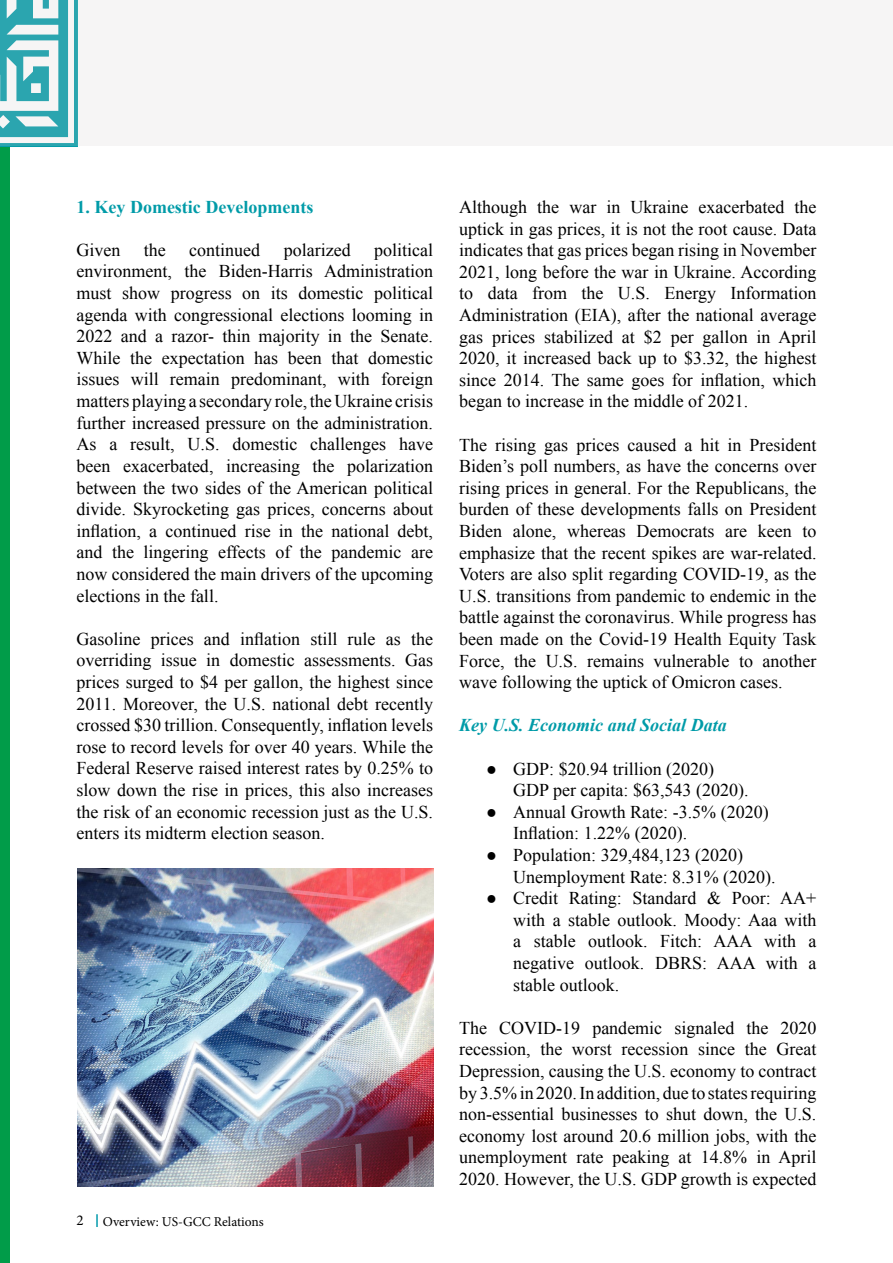
<style>
.page{position:relative;width:893px;height:1263px;background:#fff}
.page>*{position:absolute;margin:0;border:0;box-sizing:border-box;transform-origin:0 0}
.t1{font:18px/21.6px "Times New Roman";color:#000;text-align:justify}
.t2{font:italic 700 18px "Times New Roman";color:#009ba8}
.t3{font:700 18px "Times New Roman";color:#009ba8}
.t4{font:15px "Minion Pro";color:#000}
.t5{font:13.5px "Minion Pro";color:#000}
</style>
<div class="page">
<div style="left:0;top:0;width:893px;height:146px;background:#f6f5f5"></div>
<svg style="left:96px;top:1214px;width:2px;height:13px"></svg>
<div style="left:0;top:147px;width:9px;height:1116px;background:#019c49"></div>
<img style="left:77px;top:868px;width:357px;height:318px">
<p class="t3" style="left:76px;top:194px;width:238px">1. Key Domestic Developments</p>
<p class="t1" style="left:76px;top:239px;width:45px">Given</p>
<p class="t1" style="left:144px;top:239px;width:23px">the</p>
<p class="t1" style="left:189px;top:239px;width:72px">continued</p>
<p class="t1" style="left:284px;top:239px;width:68px">polarized</p>
<p class="t1" style="left:76px;top:239px;width:358px;text-indent:298px">political environment, the Biden-Harris Administration must show progress on its domestic political agenda with congressional elections looming in 2022 and a razor- thin majority in the Senate.<br>While the expectation has been that domestic issues will remain predominant, with foreign matters playing a secondary role, the Ukraine crisis further increased pressure on the administration.<br>As a result, U.S. domestic challenges have been exacerbated, increasing the polarization between the two sides of the American political divide. Skyrocketing gas prices, concerns about inflation, a continued rise in the national debt, and the lingering effects of the pandemic are now considered the main drivers of the upcoming elections in the fall.</p>
<p class="t1" style="left:76px;top:628px;width:358px">Gasoline prices and inflation still rule as the overriding issue in domestic assessments. Gas prices surged to $4 per gallon, the highest since 2011. Moreover, the U.S. national debt recently crossed $30 trillion. Consequently, inflation levels rose to record levels for over 40 years. While the Federal Reserve raised interest rates by 0.25% to slow down the rise in prices, this also increases the risk of an economic recession just as the U.S. enters its midterm election season.</p>
<p class="t4" style="left:76px;top:1210px;width:9px">2</p>
<p class="t5" style="left:103px;top:1212px;width:163px">Overview: US-GCC Relations</p>
<p class="t1" style="left:459px;top:196px;width:359px">Although the war in Ukraine exacerbated the uptick in gas prices, it is not the root cause. Data indicates that gas prices began rising in November 2021, long before the war in Ukraine. According to data from the U.S. Energy Information Administration (EIA), after the national average gas prices stabilized at $2 per gallon in April 2020, it increased back up to $3.32, the highest since 2014. The same goes for inflation, which began to increase in the middle of 2021.</p>
<p class="t1" style="left:459px;top:433px;width:359px">The rising gas prices caused a hit in President Biden’s poll numbers, as have the concerns over rising prices in general. For the Republicans, the burden of these developments falls on President Biden alone, whereas Democrats are keen to emphasize that the recent spikes are war-related.<br>Voters are also split regarding COVID-19, as the U.S. transitions from pandemic to endemic in the battle against the coronavirus. While progress has been made on the Covid-19 Health Equity Task Force, the U.S. remains vulnerable to another wave following the uptick of Omicron cases.</p>
<p class="t2" style="left:459px;top:713px;width:269px">Key U.S. Economic and Social Data</p>
<p class="t1" style="left:513px;top:757px;width:237px;text-indent:-27px">● GDP: $20.94 trillion (2020)<br>GDP per capita: $63,543 (2020).</p>
<p class="t1" style="left:513px;top:801px;width:257px;text-indent:-27px">● Annual Growth Rate: -3.5% (2020)<br>Inflation: 1.22% (2020).</p>
<p class="t1" style="left:513px;top:844px;width:264px;text-indent:-27px">● Population: 329,484,123 (2020)<br>Unemployment Rate: 8.31% (2020).</p>
<p class="t1" style="left:513px;top:887px;width:305px;text-indent:-27px">● Credit Rating: Standard &amp; Poor: AA+ with a stable outlook. Moody: Aaa with a stable outlook. Fitch: AAA with a negative outlook. DBRS: AAA with a stable outlook.</p>
<p class="t1" style="left:459px;top:1017px;width:359px">The COVID-19 pandemic signaled the 2020 recession, the worst recession since the Great Depression, causing the U.S. economy to contract by 3.5% in 2020. In addition, due to states requiring non-essential businesses to shut down, the U.S. economy lost around 20.6 million jobs, with the unemployment rate peaking at 14.8% in April 2020. However, the U.S. GDP growth is expected</p>
</div>
